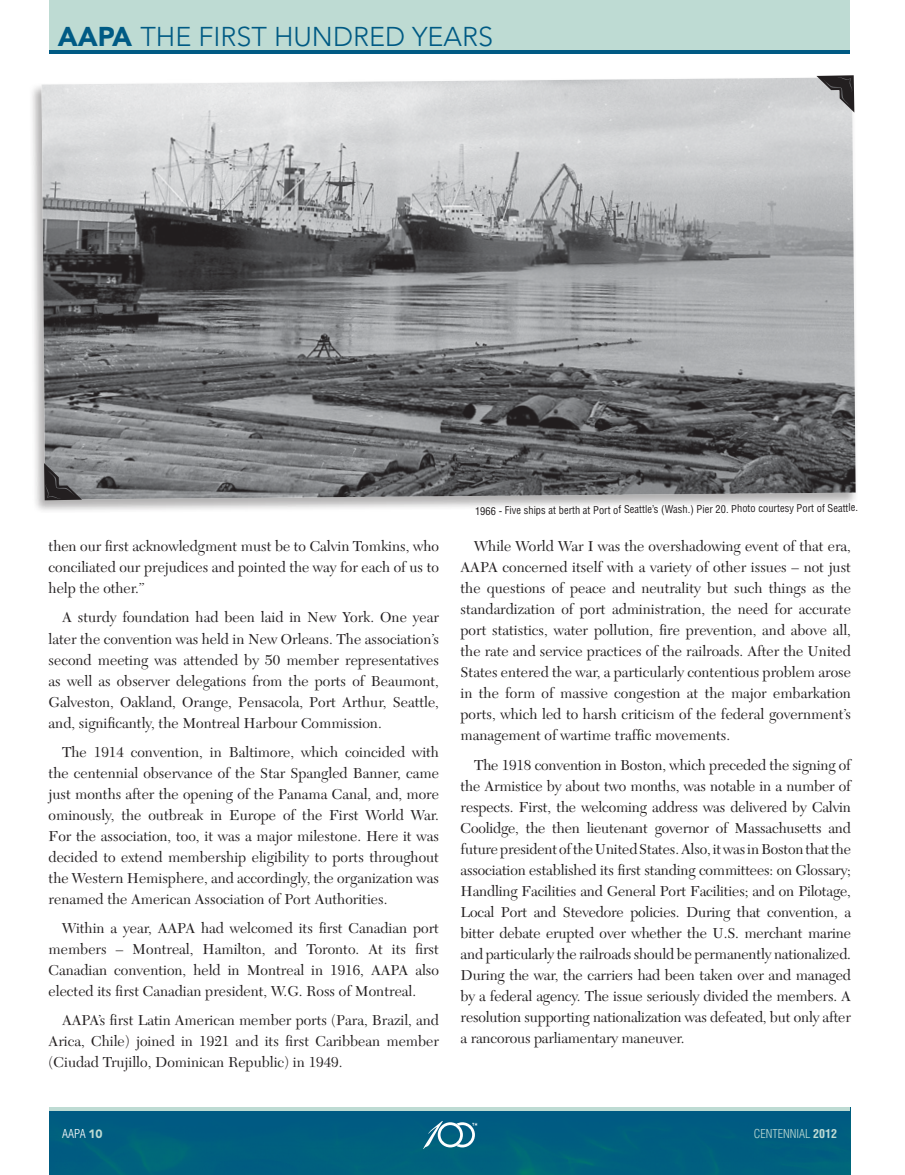
<style>
.page{position:relative;width:905px;height:1175px;background:#fff}
.page>*{position:absolute;margin:0;border:0;box-sizing:border-box;transform-origin:0 0}
.t1{font:300 27px "Avenir LT Std";letter-spacing:.24em;color:#005a84}
.t2{font:15px/21px "New Caledonia LT Std";color:#231f20;text-align:justify}
.t3{font:300 condensed 12px "Helvetica LT Std";color:#bedbd3}
.t4{font:300 condensed 12px "Helvetica LT Std";color:#fff}
.t5{font:condensed 10.5px "Helvetica LT Std";color:#231f20}
.s1{font-weight:900}
.s2{font-family:"Avenir LT Std";font-weight:900;font-stretch:normal;color:#bedbd3}
.s3{font-weight:700}
</style>
<div class="page">
<div style="left:49px;top:1161px;width:801px;height:13px;background:#00617f"></div>
<div style="left:49px;top:1107px;width:801px;height:54px;background:#005a84"></div>
<div style="left:49px;top:0;width:801px;height:54px;background:#bedbd3"></div>
<svg style="left:423px;top:1121px;width:54px;height:28px"></svg>
<hr style="left:49px;top:1107px;width:801px;height:3px;background:#bedbd3">
<hr style="left:49px;top:51px;width:801px;height:3px;background:#005a84">
<div style="left:27px;top:74px;width:830px;height:439px;background:#231f20;opacity:.35"></div>
<img style="left:42px;top:77px;width:813px;height:422px">
<svg style="left:44px;top:463px;width:38px;height:37px"></svg>
<svg style="left:816px;top:75px;width:38px;height:37px"></svg>
<h1 class="t1" style="left:58px;top:21px;width:437px"><span class="s1">AAPA</span> THE FIRST HUNDRED YEARS</h1>
<p class="t2" style="left:49px;top:536px;width:392px">then our first acknowledgment must be to Calvin Tomkins, who conciliated our prejudices and pointed the way for each of us to help the other.”</p>
<p class="t2" style="left:49px;top:607px;width:392px;text-indent:14px">A sturdy foundation had been laid in New York. One year later the convention was held in New Orleans. The association’s second meeting was attended by 50 member representatives as well as observer delegations from the ports of Beaumont, Galveston, Oakland, Orange, Pensacola, Port Arthur, Seattle, and, significantly, the Montreal Harbour Commission.</p>
<p class="t2" style="left:49px;top:741px;width:392px;text-indent:14px">The 1914 convention, in Baltimore, which coincided with the centennial observance of the Star Spangled Banner, came just months after the opening of the Panama Canal, and, more ominously, the outbreak in Europe of the First World War.<br>For the association, too, it was a major milestone. Here it was decided to extend membership eligibility to ports throughout the Western Hemisphere, and accordingly, the organization was renamed the American Association of Port Authorities.</p>
<p class="t2" style="left:49px;top:917px;width:392px;text-indent:14px">Within a year, AAPA had welcomed its first Canadian port members – Montreal, Hamilton, and Toronto. At its first Canadian convention, held in Montreal in 1916, AAPA also elected its first Canadian president, W.G. Ross of Montreal.</p>
<p class="t2" style="left:49px;top:1009px;width:392px;text-indent:14px">AAPA’s first Latin American member ports (Para, Brazil, and Arica, Chile) joined in 1921 and its first Caribbean member (Ciudad Trujillo, Dominican Republic) in 1949.</p>
<p class="t5" style="left:475px;top:506px;width:384px;rotate:-1deg">1966 - Five ships at berth at Port of Seattle’s (Wash.) Pier 20. Photo courtesy Port of Seattle.</p>
<p class="t2" style="left:460px;top:536px;width:392px;text-indent:14px">While World War I was the overshadowing event of that era, AAPA concerned itself with a variety of other issues – not just the questions of peace and neutrality but such things as the standardization of port administration, the need for accurate port statistics, water pollution, fire prevention, and above all, the rate and service practices of the railroads. After the United States entered the war, a particularly contentious problem arose in the form of massive congestion at the major embarkation ports, which led to harsh criticism of the federal government’s management of wartime traffic movements.</p>
<p class="t2" style="left:460px;top:754px;width:392px;text-indent:14px">The 1918 convention in Boston, which preceded the signing of the Armistice by about two months, was notable in a number of respects. First, the welcoming address was delivered by Calvin Coolidge, the then lieutenant governor of Massachusetts and future president of the United States. Also, it was in Boston that the association established its first standing committees: on Glossary; Handling Facilities and General Port Facilities; and on Pilotage, Local Port and Stevedore policies. During that convention, a bitter debate erupted over whether the U.S. merchant marine and particularly the railroads should be permanently nationalized.<br>During the war, the carriers had been taken over and managed by a federal agency. The issue seriously divided the members. A resolution supporting nationalization was defeated, but only after a rancorous parliamentary maneuver.</p>
<p class="t4" style="left:62px;top:1126px;width:42px">AAPA <span class="s2">10</span></p>
<p class="t3" style="left:753px;top:1126px;width:85px">CENTENNIAL <span class="s3">2012</span></p>
</div>
